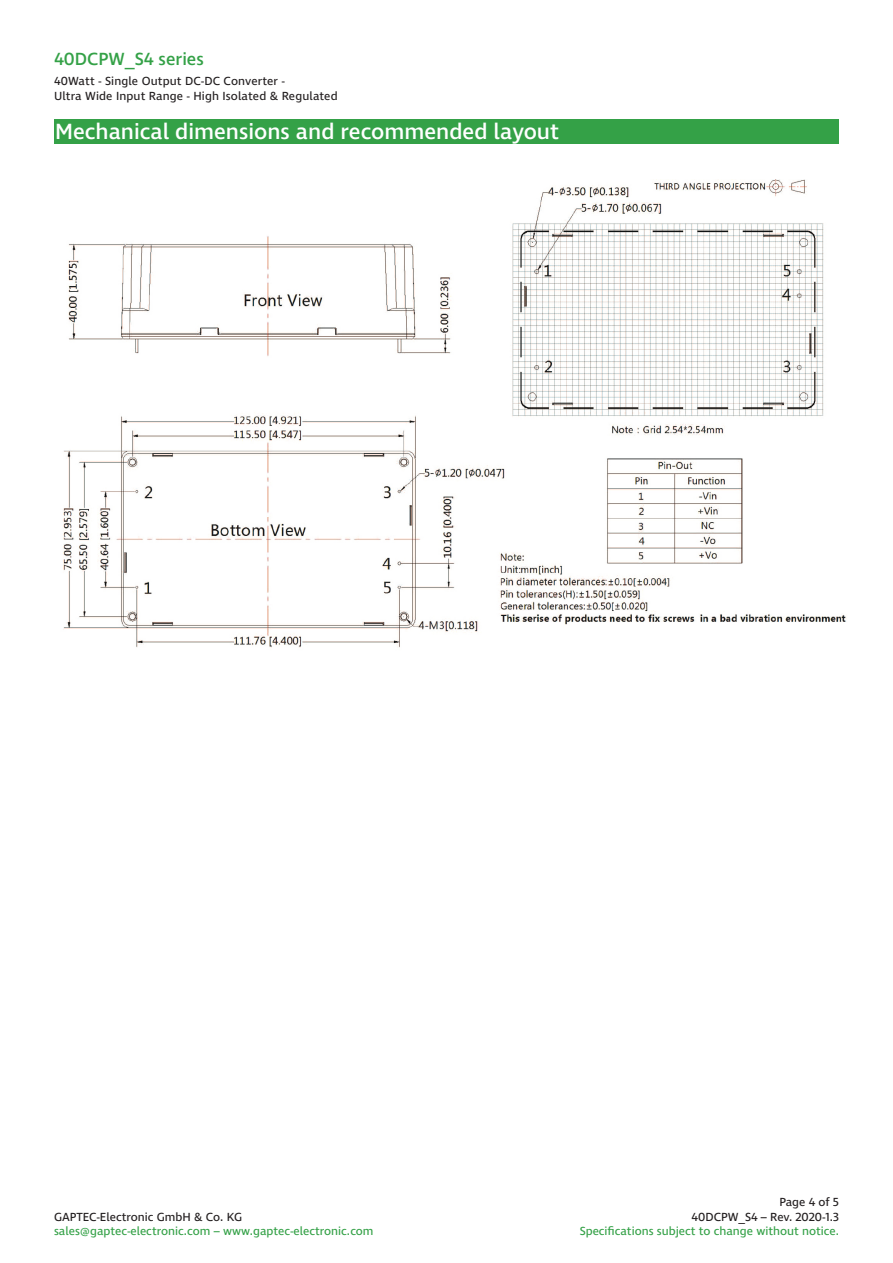
<style>
.page{position:relative;width:893px;height:1263px;background:#fff}
.page>*{position:absolute;margin:0;border:0;box-sizing:border-box;transform-origin:0 0}
.t1{font:500 22.5px "Ingra";color:#fff}
.t2{font:500 18px "Ingra";color:#34a147}
.t3{font:12px/14.4px "Ingra";letter-spacing:.01em;color:#231f20;text-align:right}
.t4{font:12px "Ingra";color:#34a147}
</style>
<div class="page">
<div style="left:54px;top:119px;width:785px;height:25px;background:#34a147"></div>
<img style="left:63px;top:180px;width:784px;height:468px">
<h2 class="t2" style="left:54px;top:48px;width:151px">40DCPW_S4 series</h2>
<p class="t3" style="left:54px;top:75px;width:285px;text-align:left">40Watt - Single Output DC-DC Converter -<br>Ultra Wide Input Range - High Isolated &amp; Regulated</p>
<p class="t1" style="left:55px;top:117px;width:506px">Mechanical dimensions and recommended layout</p>
<p class="t3" style="left:54px;top:1210px;width:190px">GAPTEC-Electronic GmbH &amp; Co. KG</p>
<p class="t4" style="left:54px;top:1223px;width:321px">sales@gaptec-electronic.com – www.gaptec-electronic.com</p>
<p class="t3" style="left:692px;top:1195px;width:149px">Page 4 of 5<br>40DCPW_S4 – Rev. 2020-1.3</p>
<p class="t4" style="left:580px;top:1223px;width:261px">Specifications subject to change without notice.</p>
</div>
